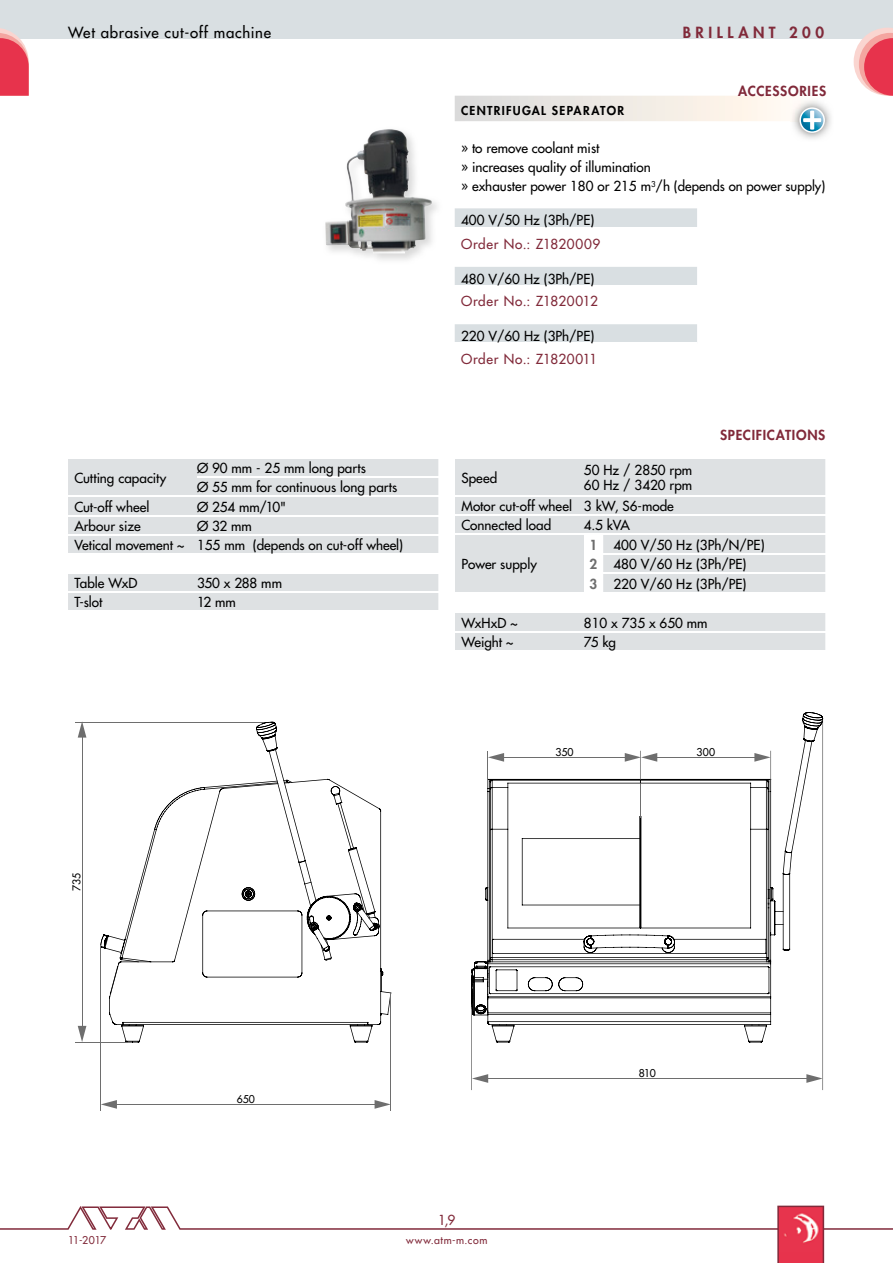
<style>
.page{position:relative;width:893px;height:1263px;background:#fff}
.page>*{position:absolute;margin:0;border:0;box-sizing:border-box;transform-origin:0 0}
.t1{font:500 15px "Futura Std";letter-spacing:.04em;color:#000}
.t2{font:800 15px "Futura Std";letter-spacing:.3em;color:#812a3a}
.t3{font:500 13.5px/19.2px "Futura Std";color:#000}
.t4{font:500 13.5px "Futura Std";letter-spacing:.04em;color:#812a3a}
.t5{font:800 13.5px "Futura Std";letter-spacing:.05em;color:#812a3a}
.t6{font:800 12px "Futura Std";letter-spacing:.105em;color:#000}
.t7{font:500 10.5px "Futura Std";letter-spacing:.06em;color:#812a3a}
.t8{font:500 10.5px "Futura Std";letter-spacing:-.005em;color:#000}
.s1{font-weight:800;color:#6e6e6e}
</style>
<div class="page">
<div style="left:0;top:0;width:893px;height:38px;background:#d9dfe2"></div>
<svg style="left:854px;top:28px;width:39px;height:68px"></svg>
<svg style="left:0;top:28px;width:29px;height:68px;background:#e85b6d"></svg>
<svg style="left:0;top:1205px;width:893px;height:58px"></svg>
<hr style="left:82px;top:734px;width:1px;height:295px;background:#6e6e6e">
<svg style="left:78px;top:721px;width:8px;height:17px"></svg>
<svg style="left:78px;top:1026px;width:8px;height:16px"></svg>
<hr style="left:75px;top:722px;width:197px;height:1px;background:#6e6e6e">
<hr style="left:75px;top:1042px;width:53px;height:1px;background:#6e6e6e">
<hr style="left:114px;top:1104px;width:264px;height:1px;background:#6e6e6e">
<svg style="left:101px;top:1100px;width:16px;height:9px"></svg>
<svg style="left:375px;top:1100px;width:15px;height:9px"></svg>
<hr style="left:100px;top:946px;width:1px;height:165px;background:#6e6e6e">
<hr style="left:390px;top:992px;width:1px;height:119px;background:#6e6e6e">
<hr style="left:485px;top:1078px;width:325px;height:1px;background:#6e6e6e">
<svg style="left:472px;top:1074px;width:16px;height:9px"></svg>
<svg style="left:806px;top:1074px;width:16px;height:9px"></svg>
<hr style="left:471px;top:1002px;width:1px;height:88px;background:#6e6e6e">
<hr style="left:822px;top:718px;width:1px;height:372px;background:#6e6e6e">
<svg style="left:771px;top:712px;width:52px;height:257px"></svg>
<svg style="left:100px;top:722px;width:671px;height:320px"></svg>
<svg style="left:68px;top:459px;width:370px;height:151px;background:#e2e5e7"></svg>
<svg style="left:197px;top:477px;width:19px;height:1px"></svg>
<hr style="left:216px;top:477px;width:222px;height:1px;background:#fff">
<hr style="left:68px;top:496px;width:129px;height:1px;background:#fff">
<svg style="left:197px;top:496px;width:19px;height:1px"></svg>
<hr style="left:216px;top:496px;width:222px;height:1px;background:#fff">
<hr style="left:68px;top:515px;width:129px;height:1px;background:#fff">
<svg style="left:197px;top:515px;width:19px;height:1px"></svg>
<hr style="left:216px;top:515px;width:222px;height:1px;background:#fff">
<hr style="left:68px;top:534px;width:129px;height:1px;background:#fff">
<svg style="left:197px;top:534px;width:19px;height:1px"></svg>
<hr style="left:216px;top:534px;width:222px;height:1px;background:#fff">
<hr style="left:68px;top:553px;width:129px;height:2px;background:#fff">
<svg style="left:197px;top:553px;width:19px;height:2px"></svg>
<hr style="left:216px;top:553px;width:222px;height:2px;background:#fff">
<hr style="left:68px;top:572px;width:129px;height:2px;background:#fff">
<svg style="left:197px;top:572px;width:19px;height:2px"></svg>
<hr style="left:216px;top:572px;width:222px;height:2px;background:#fff">
<hr style="left:68px;top:591px;width:129px;height:2px;background:#fff">
<svg style="left:197px;top:591px;width:19px;height:2px"></svg>
<hr style="left:216px;top:591px;width:222px;height:2px;background:#fff">
<svg style="left:455px;top:459px;width:370px;height:191px;background:#e1e4e6"></svg>
<hr style="left:455px;top:495px;width:129px;height:2px;background:#fff">
<svg style="left:584px;top:495px;width:19px;height:2px"></svg>
<hr style="left:603px;top:495px;width:222px;height:2px;background:#fff">
<hr style="left:455px;top:514px;width:129px;height:2px;background:#fff">
<svg style="left:584px;top:514px;width:19px;height:2px"></svg>
<hr style="left:603px;top:514px;width:222px;height:2px;background:#fff">
<hr style="left:455px;top:534px;width:129px;height:1px;background:#fff">
<hr style="left:603px;top:534px;width:222px;height:1px;background:#fff">
<hr style="left:603px;top:553px;width:222px;height:1px;background:#fff">
<hr style="left:603px;top:572px;width:222px;height:1px;background:#fff">
<hr style="left:455px;top:592px;width:129px;height:2px;background:#fff">
<svg style="left:584px;top:534px;width:19px;height:60px"></svg>
<hr style="left:603px;top:592px;width:222px;height:2px;background:#fff">
<hr style="left:455px;top:612px;width:129px;height:1px;background:#fff">
<svg style="left:584px;top:612px;width:19px;height:1px"></svg>
<hr style="left:603px;top:612px;width:222px;height:1px;background:#fff">
<hr style="left:455px;top:631px;width:129px;height:1px;background:#fff">
<svg style="left:584px;top:631px;width:19px;height:1px"></svg>
<hr style="left:603px;top:631px;width:222px;height:1px;background:#fff">
<svg style="left:455px;top:208px;width:242px;height:134px"></svg>
<hr style="left:455px;top:227px;width:242px;height:1px;background:#fff">
<hr style="left:455px;top:285px;width:242px;height:2px;background:#fff">
<img style="left:325px;top:129px;width:107px;height:124px">
<img style="left:798px;top:108px;width:33px;height:31px">
<svg style="left:455px;top:96px;width:371px;height:37px"></svg>
<p class="t1" style="left:68px;top:23px;width:204px">Wet abrasive cut-off machine</p>
<p class="t2" style="left:683px;top:23px;width:143px">BRILLANT 200</p>
<p class="t5" style="left:738px;top:82px;width:89px">ACCESSORIES</p>
<p class="t6" style="left:461px;top:103px;width:165px">CENTRIFUGAL SEPARATOR</p>
<p class="t3" style="left:461px;top:139px;width:366px">» to remove coolant mist<br>» increases quality of illumination<br>» exhauster power 180 or 215 m<sup>3</sup>/h (depends on power supply)</p>
<p class="t3" style="left:461px;top:211px;width:135px">400 V/50 Hz (3Ph/PE)</p>
<p class="t4" style="left:461px;top:235px;width:141px">Order No.: Z1820009</p>
<p class="t3" style="left:461px;top:269px;width:135px">480 V/60 Hz (3Ph/PE)</p>
<p class="t4" style="left:461px;top:293px;width:138px">Order No.: Z1820012</p>
<p class="t3" style="left:461px;top:327px;width:135px">220 V/60 Hz (3Ph/PE)</p>
<p class="t4" style="left:461px;top:350px;width:138px">Order No.: Z1820011</p>
<p class="t3" style="left:74px;top:468px;width:94px">Cutting capacity</p>
<p class="t3" style="left:197px;top:459px;width:202px">Ø 90 mm - 25 mm long parts<br>Ø 55 mm for continuous long parts</p>
<p class="t3" style="left:74px;top:497px;width:77px">Cut-off wheel</p>
<p class="t3" style="left:197px;top:497px;width:91px">Ø 254 mm/10"</p>
<p class="t3" style="left:74px;top:516px;width:68px">Arbour size</p>
<p class="t3" style="left:74px;top:516px;width:330px;text-indent:123px">Ø 32 mm<br>Vetical movement ~ 155 mm (depends on cut-off wheel)</p>
<p class="t3" style="left:74px;top:574px;width:65px">Table WxD</p>
<p class="t3" style="left:197px;top:574px;width:86px">350 x 288 mm</p>
<p class="t3" style="left:74px;top:593px;width:29px">T-slot</p>
<p class="t3" style="left:197px;top:593px;width:40px">12 mm</p>
<p class="t8" style="left:70px;top:891px;width:19px;rotate:-90deg">735</p>
<p class="t3" style="left:461px;top:468px;width:37px">Speed</p>
<p class="t3" style="left:584px;top:462px;width:110px;line-height:15.8px">50 Hz / 2850 rpm<br>60 Hz / 3420 rpm</p>
<p class="t3" style="left:461px;top:497px;width:214px">Motor cut-off wheel 3 kW, S6-mode<br>Connected load</p>
<p class="t3" style="left:584px;top:516px;width:47px">4.5 kVA</p>
<p class="t5" style="left:720px;top:427px;width:107px">SPECIFICATIONS</p>
<p class="t3" style="left:461px;top:555px;width:77px">Power supply</p>
<p class="t3" style="left:590px;top:535px;width:176px"><span class="s1">1</span> 400 V/50 Hz (3Ph/N/PE)<br><span class="s1">2</span> 480 V/60 Hz (3Ph/PE)<br><span class="s1">3</span> 220 V/60 Hz (3Ph/PE)</p>
<p class="t3" style="left:461px;top:613px;width:58px">WxHxD ~</p>
<p class="t3" style="left:584px;top:613px;width:125px">810 x 735 x 650 mm</p>
<p class="t3" style="left:461px;top:632px;width:54px">Weight ~</p>
<p class="t3" style="left:584px;top:632px;width:33px">75 kg</p>
<p class="t8" style="left:555px;top:745px;width:20px">350</p>
<p class="t8" style="left:697px;top:745px;width:20px">300</p>
<p class="t8" style="left:237px;top:1092px;width:20px">650</p>
<p class="t4" style="left:438px;top:1211px;width:19px">1,9</p>
<p class="t8" style="left:639px;top:1066px;width:18px">810</p>
<p class="t7" style="left:68px;top:1233px;width:40px">11-2017</p>
<p class="t7" style="left:406px;top:1233px;width:83px">www.atm-m.com</p>
</div>
